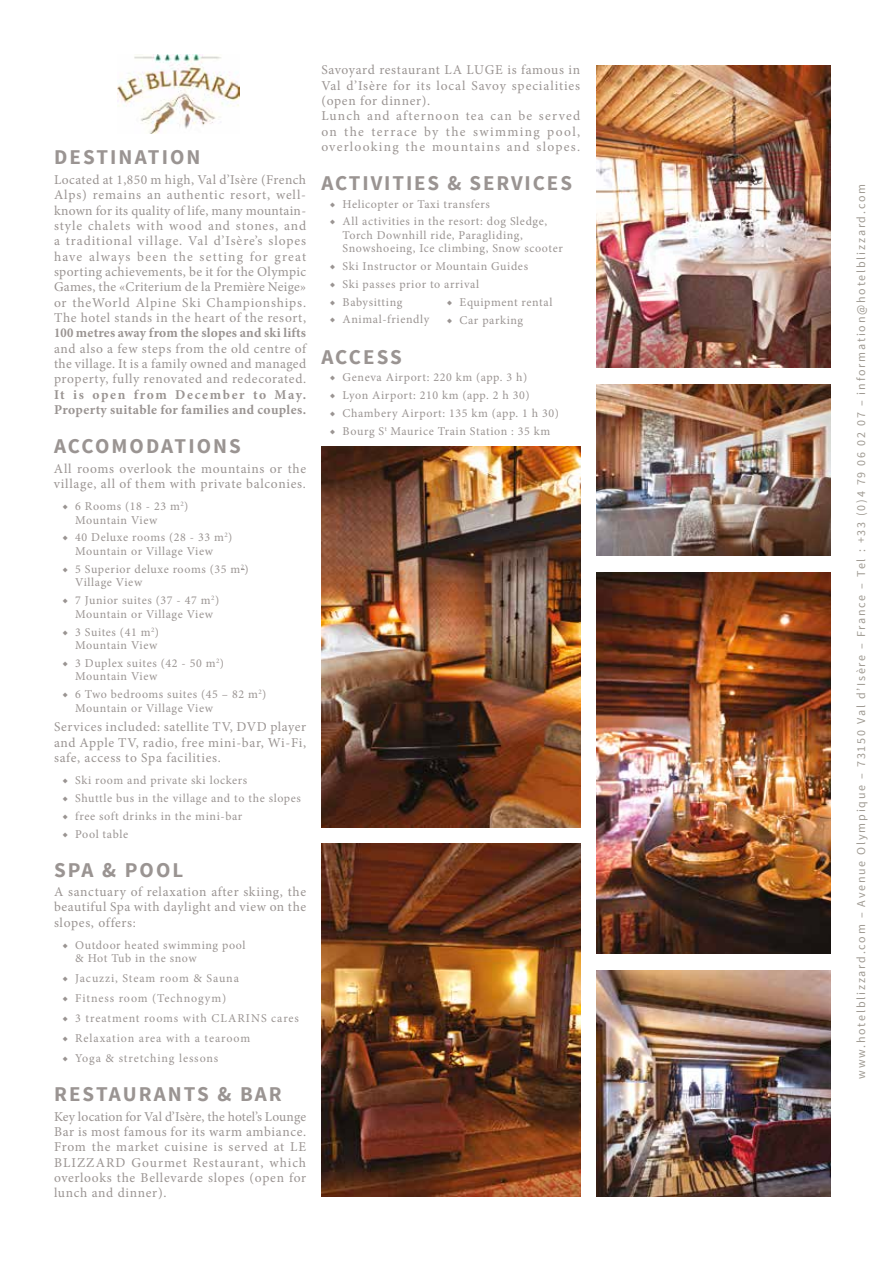
<style>
.page{position:relative;width:893px;height:1263px;background:#fff}
.page>*{position:absolute;margin:0;border:0;box-sizing:border-box;transform-origin:0 0}
.t1{font:700 21px "Source Sans Pro";letter-spacing:.09em;color:#9a9492}
.t2{font:13.5px/15.3px "Minion Pro";letter-spacing:.05em;color:#9a9492;text-align:justify}
.t3{font:13.5px/15.3px "Minion Pro";letter-spacing:.08em;color:#9a9492}
.t4{font:700 13.5px/15.3px "Minion Pro";letter-spacing:.035em;color:#9a9492}
.t5{font:12px/13.5px "Minion Pro";letter-spacing:.05em;color:#9a9492}
.t6{font:12px "Source Sans Pro";letter-spacing:.15em;color:#9e9991}
.t7{font:12px "Minion Pro";letter-spacing:.075em;color:#9a9492}
.t8{font:12px "Minion Pro";letter-spacing:.08em;color:#9a9492}
.t9{font:12px "Minion Pro";letter-spacing:.07em;color:#9a9492}
.s1{font-weight:700;font-stretch:condensed}
.s2{font-weight:700}
</style>
<div class="page">
<img style="left:597px;top:970px;width:234px;height:226px">
<img style="left:597px;top:572px;width:234px;height:381px">
<img style="left:597px;top:385px;width:234px;height:170px">
<img style="left:597px;top:66px;width:234px;height:302px">
<img style="left:118px;top:54px;width:121px;height:79px">
<img style="left:321px;top:447px;width:259px;height:381px">
<img style="left:321px;top:843px;width:259px;height:353px">
<h1 class="t1" style="left:54px;top:144px;width:148px">DESTINATION</h1>
<p class="t2" style="left:54px;top:172px;width:254px">Located at 1,850 m high, Val d’Isère (French Alps) remains an authentic resort, well&shy;known for its quality of life, many mountain&shy;style chalets with wood and stones, and a traditional village. Val d’Isère’s slopes have always been the setting for great sporting achievements, be it for the Olympic Games, the «Criterium de la Première Neige» or theWorld Alpine Ski Championships.<br>The hotel stands in the heart of the resort, <span class="s1">100</span> <span class="s2">metres away from the slopes and ski lifts </span>and also a few steps from the old centre of the village. It is a family owned and managed property, fully renovated and redecorated.</p>
<p class="t4" style="left:54px;top:387px;width:254px">It is open from December to May.<br>Property suitable for families and couples.</p>
<h1 class="t1" style="left:54px;top:433px;width:188px">ACCOMODATIONS</h1>
<p class="t2" style="left:54px;top:461px;width:254px">All rooms overlook the mountains or the village, all of them with private balconies.</p>
<p class="t5" style="left:75px;top:500px;width:115px;text-indent:-13px">◆ 6 Rooms (18 - 23 m<sup>2</sup>)<br>Mountain View</p>
<p class="t5" style="left:63px;top:531px;width:171px;text-align:center">◆ 40 Deluxe rooms (28 - 33 m<sup>2</sup>)<br>Mountain or Village View</p>
<p class="t5" style="left:75px;top:562px;width:175px;text-indent:-13px">◆ 5 Superior deluxe rooms (35 m<sup>2</sup>)<br>Village View</p>
<p class="t5" style="left:63px;top:594px;width:158px;text-align:center">◆ 7 Junior suites (37 - 47 m<sup>2</sup>)<br>Mountain or Village View</p>
<p class="t5" style="left:63px;top:625px;width:98px;text-align:right">◆ 3 Suites (41 m<sup>2</sup>)<br>Mountain View</p>
<p class="t5" style="left:75px;top:656px;width:150px;text-indent:-13px">◆ 3 Duplex suites (42 - 50 m<sup>2</sup>)<br>Mountain View</p>
<p class="t5" style="left:75px;top:688px;width:193px;text-indent:-13px">◆ 6 Two bedrooms suites (45 – 82 m<sup>2</sup>)<br>Mountain or Village View</p>
<p class="t2" style="left:54px;top:719px;width:254px">Services included: satellite TV, DVD player and Apple TV, radio, free mini-bar, Wi-Fi, safe, access to Spa facilities.</p>
<p class="t5" style="left:63px;top:774px;width:186px">◆ Ski room and private ski lockers</p>
<p class="t5" style="left:63px;top:791px;width:240px">◆ Shuttle bus in the village and to the slopes</p>
<p class="t5" style="left:63px;top:809px;width:181px">◆ free soft drinks in the mini-bar</p>
<p class="t5" style="left:63px;top:827px;width:67px">◆ Pool table</p>
<h1 class="t1" style="left:54px;top:856px;width:131px">SPA &amp; POOL</h1>
<p class="t2" style="left:54px;top:884px;width:254px">A sanctuary of relaxation after skiing, the beautiful Spa with daylight and view on the slopes, offers:</p>
<p class="t5" style="left:75px;top:938px;width:172px;text-indent:-13px">◆ Outdoor heated swimming pool &amp; Hot Tub in the snow</p>
<p class="t7" style="left:63px;top:970px;width:178px">◆ Jacuzzi, Steam room &amp; Sauna</p>
<p class="t7" style="left:63px;top:990px;width:165px">◆ Fitness room (Technogym)</p>
<p class="t8" style="left:63px;top:1010px;width:238px">◆ 3 treatment rooms with CLARINS cares</p>
<p class="t7" style="left:63px;top:1030px;width:189px">◆ Relaxation area with a tearoom</p>
<p class="t9" style="left:63px;top:1050px;width:157px">◆ Yoga &amp; stretching lessons</p>
<h1 class="t1" style="left:54px;top:1080px;width:229px">RESTAURANTS &amp; BAR</h1>
<p class="t2" style="left:54px;top:1108px;width:254px">Key location for Val d’Isère, the hotel’s Lounge Bar is most famous for its warm ambiance.<br>From the market cuisine is served at LE BLIZZARD Gourmet Restaurant, which overlooks the Bellevarde slopes (open for lunch and dinner).</p>
<p class="t3" style="left:321px;top:63px;width:260px">Savoyard restaurant LA LUGE is famous in Val d’Isère for its local Savoy specialities (open for dinner).<br>Lunch and afternoon tea can be served on the terrace by the swimming pool, overlooking the mountains and slopes.</p>
<h1 class="t1" style="left:321px;top:169px;width:252px">ACTIVITIES &amp; SERVICES</h1>
<p class="t5" style="left:330px;top:197px;width:162px">◆ Helicopter or Taxi transfers</p>
<p class="t5" style="left:343px;top:215px;width:222px;text-indent:-13px">◆ All activities in the resort: dog Sledge,<br>Torch Downhill ride, Paragliding,<br>Snowshoeing, Ice climbing, Snow scooter</p>
<p class="t5" style="left:330px;top:260px;width:200px">◆ Ski Instructor or Mountain Guides</p>
<p class="t5" style="left:330px;top:277px;width:151px">◆ Ski passes prior to arrival</p>
<p class="t5" style="left:330px;top:295px;width:74px">◆ Babysitting</p>
<p class="t5" style="left:330px;top:313px;width:101px">◆ Animal-friendly</p>
<h1 class="t1" style="left:321px;top:343px;width:82px">ACCESS</h1>
<p class="t5" style="left:330px;top:371px;width:199px">◆ Geneva Airport: 220 km (app. 3 h)</p>
<p class="t5" style="left:330px;top:388px;width:201px">◆ Lyon Airport: 210 km (app. 2 h 30)</p>
<p class="t5" style="left:330px;top:406px;width:231px">◆ Chambery Airport: 135 km (app. 1 h 30)</p>
<p class="t5" style="left:330px;top:424px;width:222px">◆ Bourg S<sup>t</sup> Maurice Train Station : 35 km</p>
<p class="t5" style="left:447px;top:295px;width:107px">◆ Equipment rental</p>
<p class="t5" style="left:447px;top:313px;width:78px">◆ Car parking</p>
<p class="t6" style="left:853px;top:1079px;width:896px;rotate:-90deg">www.hotelblizzard.com – Avenue Olympique – 73150 Val d’Isère – France – Tel : +33 (0)4 79 06 02 07 – information@hotelblizzard.com</p>
</div>
